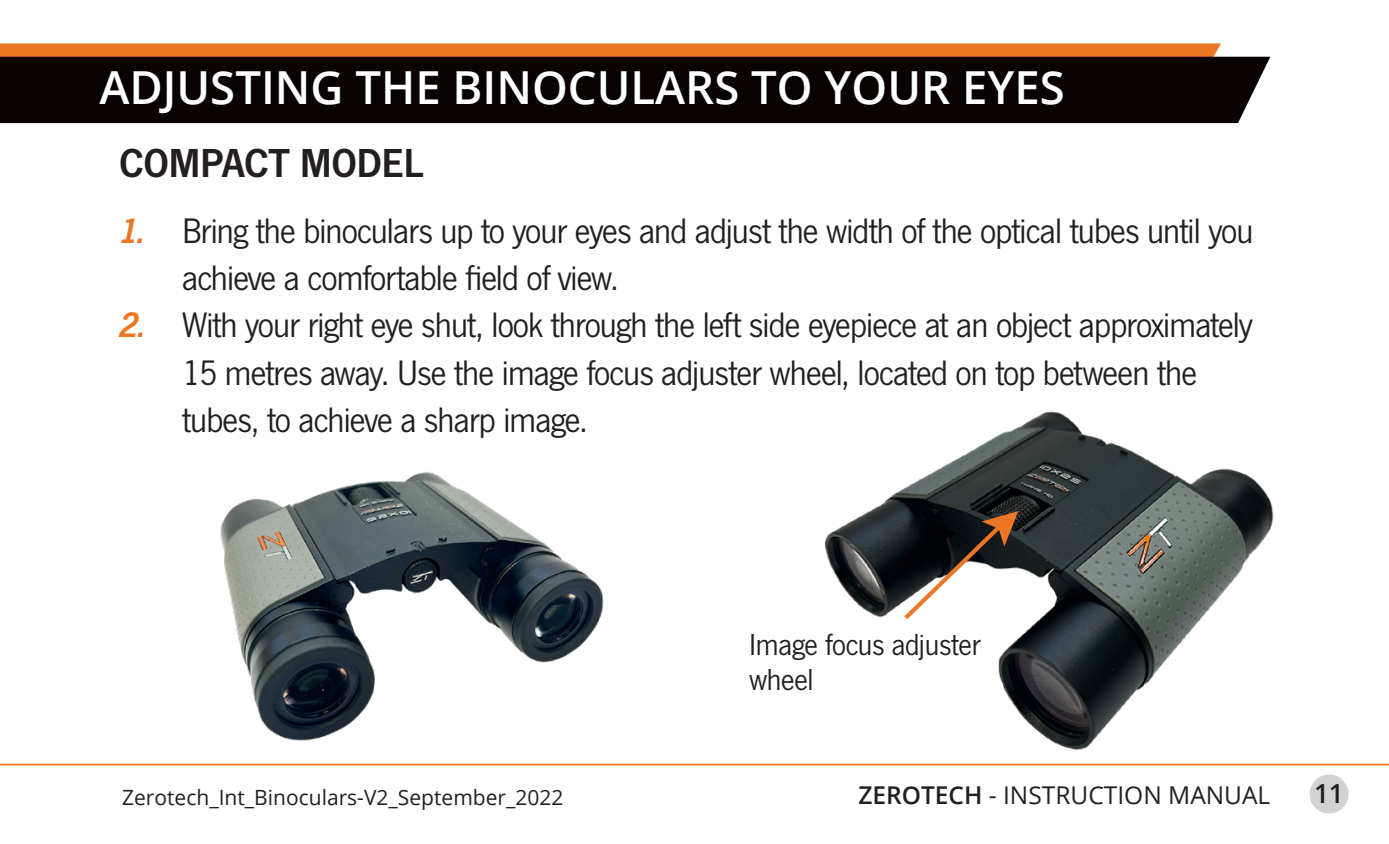
<style>
.page{position:relative;width:1389px;height:844px;background:#fff}
.page>*{position:absolute;margin:0;border:0;box-sizing:border-box;transform-origin:0 0}
.MAIN_HEADER{font:600 45.5px "Open Sans";color:#fff}
.Sub_Header{font:42px "News Got Dem";letter-spacing:-.01em;color:#231f20}
.t1{font:36.75px/47.2px "News Got";letter-spacing:-.025em;color:#231f20}
.Label_text{font:31.5px/35px "News Got";letter-spacing:-.01em;color:#231f20}
.t2{font:600 26.25px "Open Sans";color:#231f20}
.t3{font:24.5px "Open Sans";color:#231f20}
.t4{font:21px "Open Sans";color:#231f20}
.s1{font-family:"News Got Dem Ita";color:#ed7625}
.s2{font-weight:600}
</style>
<div class="page">
<hr style="left:0;top:763px;width:1389px;height:2px;background:#ed7625">
<div style="left:1310px;top:774px;width:39px;height:39px;background:#d1d2d4;border-radius:50%"></div>
<svg style="left:0;top:43px;width:1221px;height:14px;background:#e8782b"></svg>
<div style="left:0;top:57px;width:1270px;height:66px;background:#080302"></div>
<img style="left:825px;top:411px;width:449px;height:339px">
<svg style="left:900px;top:508px;width:118px;height:115px"></svg>
<img style="left:220px;top:472px;width:384px;height:269px">
<p class="MAIN_HEADER" style="left:99px;top:56px;width:967px">ADJUSTING THE BINOCULARS TO YOUR EYES</p>
<p class="Sub_Header" style="left:119px;top:138px;width:306px">COMPACT MODEL</p>
<p class="t1" style="left:182px;top:207px;width:1073px;text-indent:-63px"><span class="s1">1.</span> Bring the binoculars up to your eyes and adjust the width of the optical tubes until you achieve a comfortable field of view.</p>
<p class="t1" style="left:182px;top:302px;width:1072px;text-indent:-63px"><span class="s1">2.</span> With your right eye shut, look through the left side eyepiece at an object approximately<br>15 metres away. Use the image focus adjuster wheel, located on top between the tubes, to achieve a sharp image.</p>
<p class="Label_text" style="left:749px;top:627px;width:233px">Image focus adjuster wheel</p>
<p class="t4" style="left:122px;top:782px;width:443px">Zerotech_Int_Binoculars-V2_September_2022</p>
<p class="t3" style="left:858px;top:778px;width:414px"><span class="s2">ZEROTECH</span> - INSTRUCTION MANUAL</p>
<p class="t2" style="left:1314px;top:775px;width:31px">11</p>
</div>
